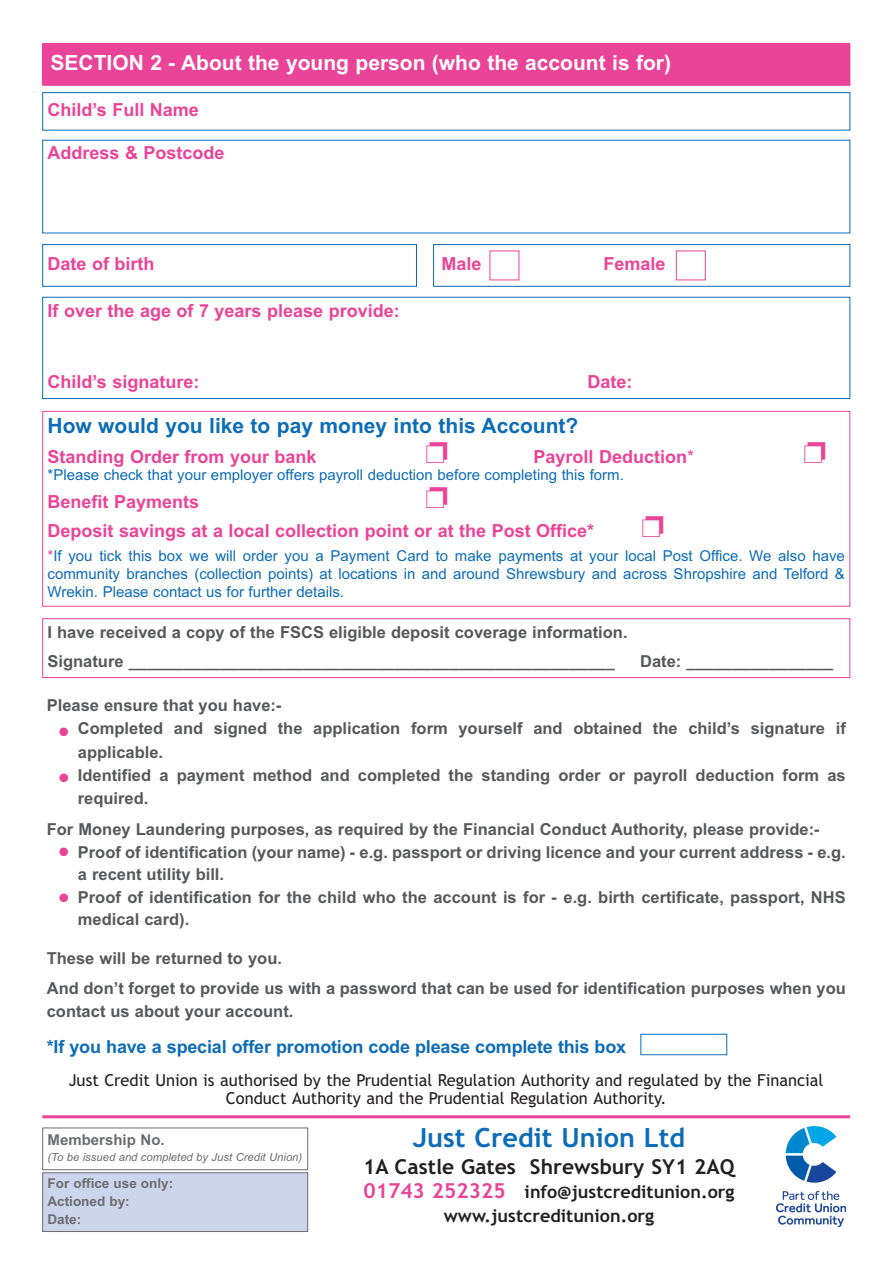
<style>
.page{position:relative;width:893px;height:1263px;background:#fff}
.page>*{position:absolute;margin:0;border:0;box-sizing:border-box;transform-origin:0 0}
.t1{font:700 26.4px "Trebuchet MS";color:#0d6cb6}
.t2{font:700 21px "Arial";color:#fff}
.t3{font:700 21px "Arial";color:#0d6cb6}
.t4{font:700 20.55px "Trebuchet MS";color:#231f20}
.t5{font:700 18px "Arial";color:#ea4498}
.t6{font:700 18px "Arial";letter-spacing:-.01em;color:#0d6cb6}
.t7{font:700 17.7px/24px "Trebuchet MS";color:#231f20;text-align:center}
.t8{font:700 16.5px/22.5px "Arial";color:#57585a}
.t9{font:16.5px/18px "Trebuchet MS";color:#231f20;text-align:center}
.t10{font:15px/18px "Arial";color:#0d6cb6;text-align:justify}
.t11{font:700 15px "Arial";color:#6c6d70}
.t12{font:700 13.5px/18px "Arial";color:#6c6d70}
.t13{font:12px "Zapf Dingbats ITC";color:#ea4498}
.t14{font:italic 11.25px "Arial";color:#6c6d70}
.s1{font-weight:400}
.s2{color:#ea4498}
.s3{font-size:20.55px;color:#ea4498}
</style>
<div class="page">
<div style="left:42px;top:92px;width:808px;height:39px;border:1px solid #0d6cb6"></div>
<div style="left:42px;top:411px;width:808px;height:196px;border:1px solid #ea4498"></div>
<div style="left:640px;top:1034px;width:87px;height:21px;border:1px solid #0d6cb6"></div>
<hr style="left:42px;top:1115px;width:808px;height:3px;background:#ea4498">
<img style="left:776px;top:1126px;width:69px;height:100px">
<div style="left:42px;top:1127px;width:266px;height:43px;border:1px solid #6c6d70"></div>
<div style="left:43px;top:1173px;width:265px;height:58px;background:#ccd5ec"></div>
<div style="left:42px;top:1172px;width:266px;height:60px;border:1px solid #6c6d70"></div>
<div style="left:42px;top:618px;width:808px;height:60px;border:1px solid #ea4498"></div>
<div style="left:43px;top:44px;width:807px;height:41px;background:#ea4498"></div>
<div style="left:42px;top:43px;width:808px;height:43px;border:1px solid #ea4498"></div>
<div style="left:42px;top:244px;width:375px;height:43px;border:1px solid #0d6cb6"></div>
<div style="left:433px;top:244px;width:417px;height:43px;border:1px solid #0d6cb6"></div>
<div style="left:676px;top:251px;width:30px;height:29px;border:1px solid #ea4498"></div>
<div style="left:42px;top:297px;width:808px;height:102px;border:1px solid #0d6cb6"></div>
<p class="t2" style="left:51px;top:55px;width:622px">SECTION 2 - About the young person (who the account is for)</p>
<p class="t5" style="left:48px;top:103px;width:153px">Child’s Full Name</p>
<p class="t5" style="left:48px;top:146px;width:179px">Address &amp; Postcode</p>
<p class="t5" style="left:48px;top:257px;width:108px">Date of birth</p>
<p class="t5" style="left:441px;top:257px;width:42px">Male</p>
<p class="t5" style="left:603px;top:257px;width:64px">Female</p>
<p class="t5" style="left:48px;top:304px;width:354px">If over the age of 7 years please provide:</p>
<p class="t5" style="left:48px;top:375px;width:153px">Child’s signature:</p>
<p class="t5" style="left:588px;top:375px;width:46px">Date:</p>
<p class="t3" style="left:48px;top:418px;width:532px">How would you like to pay money into this Account?</p>
<p class="t5" style="left:48px;top:450px;width:271px">Standing Order from your bank</p>
<p class="t5" style="left:534px;top:450px;width:162px">Payroll Deduction<span class="s1">*</span></p>
<p class="t10" style="left:48px;top:467px;width:578px">*Please check that your employer offers payroll deduction before completing this form.</p>
<p class="t5" style="left:48px;top:495px;width:153px">Benefit Payments</p>
<p class="t5" style="left:48px;top:524px;width:548px">Deposit savings at a local collection point or at the Post Office*</p>
<p class="t10" style="left:48px;top:548px;width:799px"><span class="s2">*</span>If you tick this box we will order you a Payment Card to make payments at your local Post Office. We also have community branches (collection points) at locations in and around Shrewsbury and across Shropshire and Telford &amp; Wrekin. Please contact us for further details.</p>
<p class="t8" style="left:48px;top:620px;width:581px;line-height:28.5px">I have received a copy of the FSCS eligible deposit coverage information.<br>Signature _____________________________________________________</p>
<p class="t8" style="left:640px;top:651px;width:195px">Date: ________________</p>
<p class="t8" style="left:78px;top:694px;width:769px;line-height:24px;text-indent:-31px">Please ensure that you have:-<br>Completed and signed the application form yourself and obtained the child’s signature if applicable.</p>
<p class="t8" style="left:78px;top:765px;width:769px">Identified a payment method and completed the standing order or payroll deduction form as required.</p>
<p class="t8" style="left:78px;top:819px;width:769px;text-indent:-31px">For Money Laundering purposes, as required by the Financial Conduct Authority, please provide:- Proof of identification (your name) - e.g. passport or driving licence and your current address - e.g. a recent utility bill.<br>Proof of identification for the child who the account is for - e.g. birth certificate, passport, NHS medical card).</p>
<p class="t8" style="left:47px;top:945px;width:800px;line-height:30px">These will be returned to you.<br>And don’t forget to provide us with a password that can be used for identification purposes when you</p>
<p class="t8" style="left:47px;top:1001px;width:248px">contact us about your account.</p>
<p class="t6" style="left:47px;top:1040px;width:581px">*If you have a special offer promotion code please complete this box</p>
<p class="t13" style="left:59px;top:727px;width:11px">●</p>
<p class="t13" style="left:59px;top:773px;width:11px">●</p>
<p class="t13" style="left:59px;top:847px;width:11px">●</p>
<p class="t13" style="left:59px;top:893px;width:11px">●</p>
<p class="t9" style="left:69px;top:1073px;width:756px">Just Credit Union is authorised by the Prudential Regulation Authority and regulated by the Financial<br>Conduct Authority and the Prudential Regulation Authority.</p>
<h1 class="t1" style="left:413px;top:1127px;width:274px">Just Credit Union Ltd</h1>
<p class="t4" style="left:363px;top:1159px;width:373px">1A Castle Gates Shrewsbury SY1 2AQ</p>
<p class="t7" style="left:363px;top:1181px;width:373px"><span class="s3">01743 252325</span> info@justcreditunion.org www.justcreditunion.org</p>
<p class="t11" style="left:48px;top:1135px;width:119px">Membership No.</p>
<p class="t14" style="left:48px;top:1153px;width:256px">(To be issued and completed by Just Credit Union)</p>
<p class="t12" style="left:48px;top:1175px;width:127px">For office use only:<br>Actioned by:<br>Date:</p>
</div>
